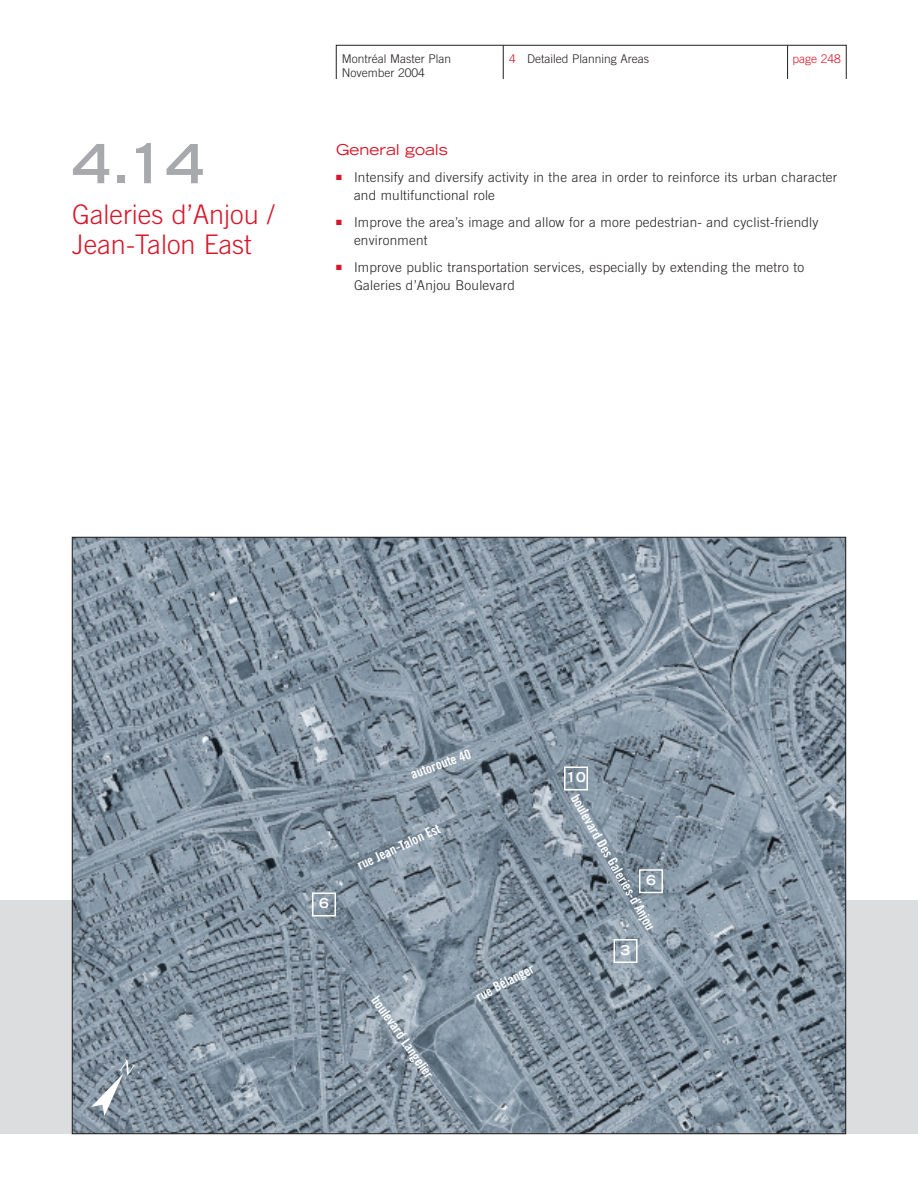
<style>
.page{position:relative;width:918px;height:1188px;background:#fff}
.page>*{position:absolute;margin:0;border:0;box-sizing:border-box;transform-origin:0 0}
.t1{font:700 expanded 54px "Trade Gothic LH";color:#a8a9ad}
.t2{font:300 27px/30px "Trade Gothic";color:#d71729}
.t3{font:expanded 15px "Trade Gothic LH";color:#d71729}
.t4{font:300 13.5px/18px "Trade Gothic";letter-spacing:.015em;color:#231f20}
.t5{font:13.5px "Trade Gothic Bold Cond Twenty";color:#fff}
.t6{font:700 expanded 13.5px "Trade Gothic LH";color:#fff}
.t7{font:300 12px/14.4px "Trade Gothic";color:#231f20}
.t8{font:300 12px "Trade Gothic";color:#d71729}
.s1{color:#d71729}
</style>
<div class="page">
<hr style="left:503px;top:45px;width:1px;height:34px;background:#231f20">
<hr style="left:787px;top:45px;width:1px;height:34px;background:#231f20">
<div style="left:336px;top:45px;width:511px;height:34px;border:1px solid #231f20"></div>
<div style="left:0;top:900px;width:918px;height:234px;background:#dcdddf"></div>
<img style="left:74px;top:539px;width:770px;height:593px">
<svg style="left:91px;top:1059px;width:45px;height:57px"></svg>
<div style="left:564px;top:767px;width:24px;height:24px;border:2px solid #fff"></div>
<div style="left:639px;top:869px;width:24px;height:24px;border:2px solid #fff"></div>
<div style="left:614px;top:939px;width:24px;height:24px;border:2px solid #fff"></div>
<div style="left:312px;top:892px;width:24px;height:24px;border:2px solid #fff"></div>
<h1 class="t1" style="left:72px;top:144px;width:134px">4.14</h1>
<h2 class="t2" style="left:72px;top:201px;width:204px">Galeries d’Anjou /<br>Jean-Talon East</h2>
<p class="t7" style="left:342px;top:52px;width:111px">Montréal Master Plan<br>November 2004</p>
<p class="t7" style="left:509px;top:52px;width:142px"><span class="s1">4</span> Detailed Planning Areas</p>
<p class="t8" style="left:793px;top:54px;width:50px">page 248</p>
<p class="t3" style="left:336px;top:144px;width:113px">General goals</p>
<p class="t4" style="left:354px;top:169px;width:485px;text-indent:-18px"><span class="s1">■</span> Intensify and diversify activity in the area in order to reinforce its urban character and multifunctional role</p>
<p class="t4" style="left:354px;top:214px;width:466px;text-indent:-18px"><span class="s1">■</span> Improve the area’s image and allow for a more pedestrian- and cyclist-friendly environment</p>
<p class="t4" style="left:354px;top:259px;width:452px;text-indent:-18px"><span class="s1">■</span> Improve public transportation services, especially by extending the metro to<br>Galeries d’Anjou Boulevard</p>
<p class="t6" style="left:319px;top:898px;width:11px">6</p>
<p class="t5" style="left:410px;top:770px;width:65px;rotate:-20deg">autoroute 40</p>
<p class="t5" style="left:356px;top:861px;width:92px;rotate:-25deg">rue Jean-Talon Est</p>
<p class="t5" style="left:379px;top:994px;width:99px;rotate:55deg">boulevard Langelier</p>
<p class="t5" style="left:475px;top:993px;width:65px;rotate:-28deg">rue Bélanger</p>
<p class="t6" style="left:566px;top:772px;width:21px">10</p>
<p class="t5" style="left:579px;top:793px;width:156px;rotate:60deg">boulevard Des Galeries-d’Anjou</p>
<p class="t6" style="left:646px;top:875px;width:11px">6</p>
<p class="t6" style="left:621px;top:945px;width:11px">3</p>
</div>
